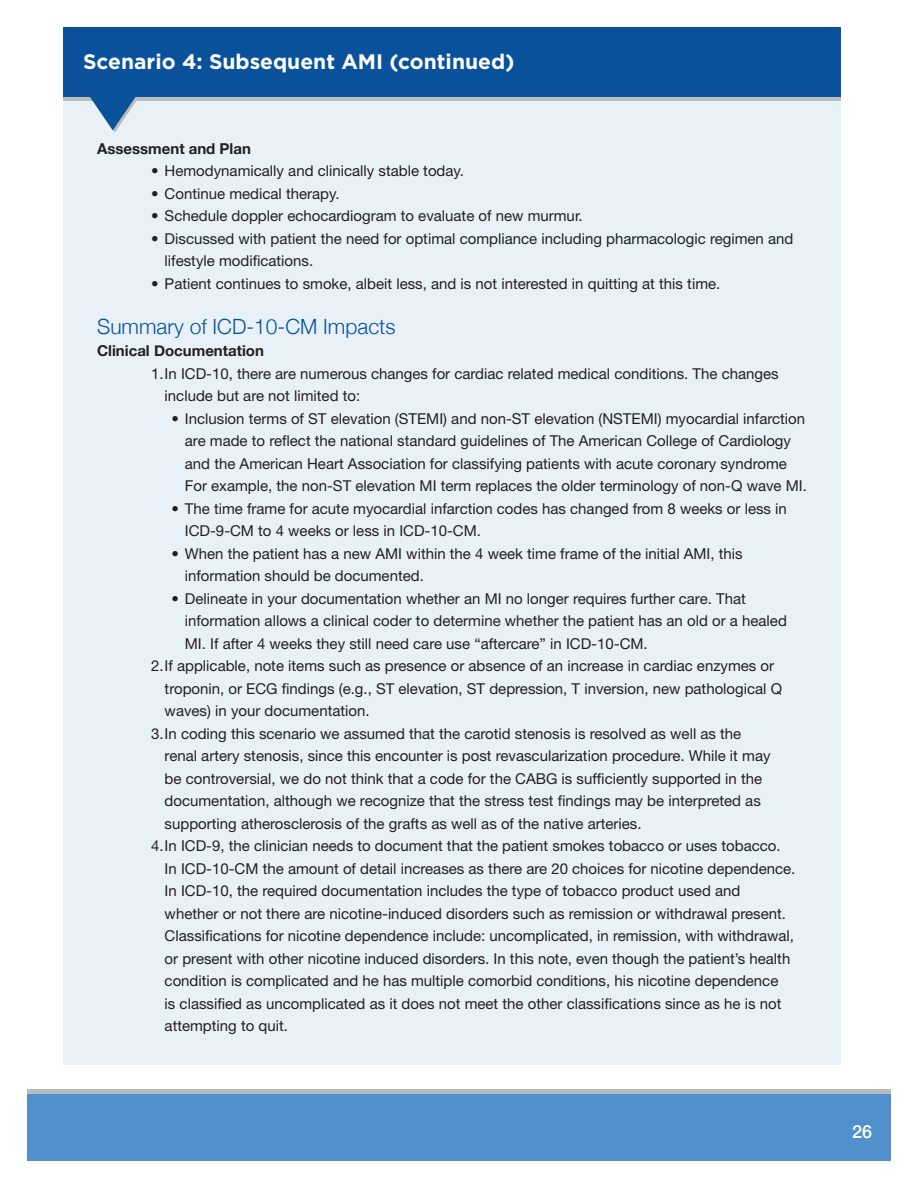
<style>
.page{position:relative;width:918px;height:1188px;background:#fff}
.page>*{position:absolute;margin:0;border:0;box-sizing:border-box;transform-origin:0 0}
.t1{font:700 21px "Gotham";color:#fff}
.t2{font:300 21px "Helvetica Neue";color:#09529b}
.t3{font:500 18px "Helvetica Neue";color:#fff}
.t4{font:15px/22.5px "Helvetica Neue";color:#231f20}
.t5{font:700 15px "Helvetica Neue";color:#231f20}
</style>
<div class="page">
<div style="left:27px;top:1089px;width:864px;height:65px;background:linear-gradient(to right,#bababa,#bababa)"></div>
<div style="left:27px;top:1095px;width:864px;height:66px;background:#5090cc"></div>
<div style="left:63px;top:92px;width:778px;height:973px;background:#e8f1f7"></div>
<div style="left:63px;top:46px;width:778px;height:55px;background:#bababa"></div>
<svg style="left:90px;top:97px;width:46px;height:36px"></svg>
<div style="left:63px;top:27px;width:778px;height:70px;background:#09529b"></div>
<h1 class="t1" style="left:83px;top:49px;width:433px">Scenario 4: Subsequent AMI (continued)</h1>
<p class="t5" style="left:97px;top:137px;width:155px">Assessment and Plan</p>
<p class="t4" style="left:151px;top:160px;width:314px">• Hemodynamically and clinically stable today.</p>
<p class="t4" style="left:151px;top:182px;width:190px">• Continue medical therapy.</p>
<p class="t4" style="left:151px;top:205px;width:433px">• Schedule doppler echocardiogram to evaluate of new murmur.</p>
<p class="t4" style="left:165px;top:227px;width:630px;text-indent:-14px">• Discussed with patient the need for optimal compliance including pharmacologic regimen and lifestyle modifications.</p>
<p class="t4" style="left:151px;top:272px;width:571px">• Patient continues to smoke, albeit less, and is not interested in quitting at this time.</p>
<p class="t2" style="left:97px;top:309px;width:300px">Summary of ICD-10-CM Impacts</p>
<p class="t5" style="left:97px;top:339px;width:168px">Clinical Documentation</p>
<p class="t4" style="left:165px;top:362px;width:616px;text-indent:-14px">1.In ICD-10, there are numerous changes for cardiac related medical conditions. The changes include but are not limited to:</p>
<p class="t4" style="left:185px;top:407px;width:624px;text-indent:-14px">• Inclusion terms of ST elevation (STEMI) and non-ST elevation (NSTEMI) myocardial infarction are made to reflect the national standard guidelines of The American College of Cardiology and the American Heart Association for classifying patients with acute coronary syndrome For example, the non-ST elevation MI term replaces the older terminology of non-Q wave MI.</p>
<p class="t4" style="left:185px;top:497px;width:604px;text-indent:-14px">• The time frame for acute myocardial infarction codes has changed from 8 weeks or less in<br>ICD-9-CM to 4 weeks or less in ICD-10-CM.</p>
<p class="t4" style="left:185px;top:542px;width:559px;text-indent:-14px">• When the patient has a new AMI within the 4 week time frame of the initial AMI, this information should be documented.</p>
<p class="t4" style="left:185px;top:587px;width:604px;text-indent:-14px">• Delineate in your documentation whether an MI no longer requires further care. That information allows a clinical coder to determine whether the patient has an old or a healed<br>MI. If after 4 weeks they still need care use “aftercare” in ICD-10-CM.</p>
<p class="t4" style="left:165px;top:655px;width:619px;text-indent:-14px">2.If applicable, note items such as presence or absence of an increase in cardiac enzymes or troponin, or ECG findings (e.g., ST elevation, ST depression, T inversion, new pathological Q waves) in your documentation.</p>
<p class="t4" style="left:165px;top:722px;width:607px;text-indent:-14px">3.In coding this scenario we assumed that the carotid stenosis is resolved as well as the renal artery stenosis, since this encounter is post revascularization procedure. While it may be controversial, we do not think that a code for the CABG is sufficiently supported in the documentation, although we recognize that the stress test findings may be interpreted as supporting atherosclerosis of the grafts as well as of the native arteries.</p>
<p class="t4" style="left:165px;top:835px;width:632px;text-indent:-14px">4.In ICD-9, the clinician needs to document that the patient smokes tobacco or uses tobacco.<br>In ICD-10-CM the amount of detail increases as there are 20 choices for nicotine dependence.<br>In ICD-10, the required documentation includes the type of tobacco product used and whether or not there are nicotine-induced disorders such as remission or withdrawal present.<br>Classifications for nicotine dependence include: uncomplicated, in remission, with withdrawal, or present with other nicotine induced disorders. In this note, even though the patient’s health condition is complicated and he has multiple comorbid conditions, his nicotine dependence<br>is classified as uncomplicated as it does not meet the other classifications since as he is not attempting to quit.</p>
<p class="t3" style="left:852px;top:1117px;width:22px">26</p>
</div>
